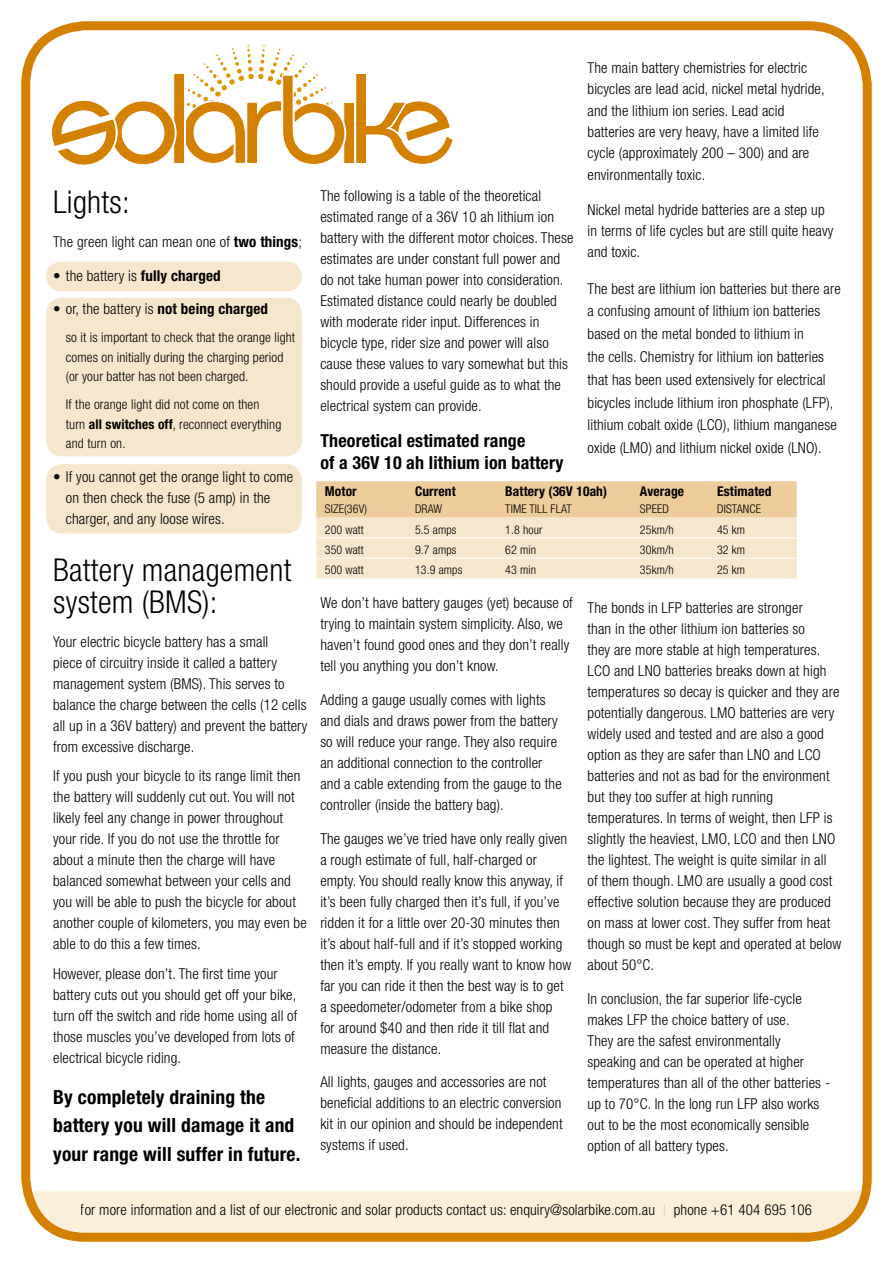
<style>
.page{position:relative;width:893px;height:1263px;background:#fff}
.page>*{position:absolute;margin:0;border:0;box-sizing:border-box;transform-origin:0 0}
.t1{font:300 condensed 31.5px/31.5px "Helvetica Neue LT Std";letter-spacing:.01em;color:#000}
.t2{font:700 condensed 19.5px/28.5px "Helvetica Neue LT Std";letter-spacing:.01em;color:#000}
.t3{font:700 condensed 18px/22.5px "Helvetica Neue LT Std";letter-spacing:.01em;color:#000}
.bullet{font:300 condensed 15px/21px "Helvetica Neue LT Std";letter-spacing:.01em;color:#000}
.body{font:300 condensed 15px "Helvetica Neue LT Std";letter-spacing:.01em;color:#000}
.sub_bullet{font:300 condensed 13.5px/19.5px "Helvetica Neue LT Std";letter-spacing:.01em;color:#000}
.body-2{font:700 condensed 13.5px "Helvetica Neue LT Std";letter-spacing:.01em;color:#000}
.body-3{font:300 condensed 12px "Helvetica Neue LT Std";letter-spacing:.01em;color:#000}
.s1{font-weight:700}
.s2{color:#d1d3d4}
</style>
<div class="page">
<div style="left:26px;top:1190px;width:841px;height:47px;background:#faefd9"></div>
<div style="left:21px;top:21px;width:851px;height:1221px;border:9px solid #d48000;border-radius:60px"></div>
<svg style="left:316px;top:481px;width:481px;height:97px;background:#f3dcb9"></svg>
<hr style="left:316px;top:537px;width:91px;height:1px;background:#fff">
<hr style="left:407px;top:537px;width:90px;height:1px;background:#fff">
<hr style="left:497px;top:537px;width:134px;height:1px;background:#fff">
<hr style="left:631px;top:537px;width:78px;height:1px;background:#fff">
<hr style="left:709px;top:537px;width:88px;height:1px;background:#fff">
<hr style="left:316px;top:558px;width:91px;height:1px;background:#fff">
<hr style="left:407px;top:558px;width:90px;height:1px;background:#fff">
<hr style="left:497px;top:558px;width:134px;height:1px;background:#fff">
<hr style="left:631px;top:558px;width:78px;height:1px;background:#fff">
<hr style="left:709px;top:558px;width:88px;height:1px;background:#fff">
<svg style="left:51px;top:45px;width:402px;height:121px"></svg>
<div style="left:46px;top:261px;width:256px;height:30px;background:#f6e6cc"></div>
<div style="left:46px;top:464px;width:256px;height:70px;background:#f6e6cc;border-radius:16px"></div>
<div style="left:46px;top:298px;width:256px;height:158px;background:#f6e6cc;border-radius:16px"></div>
<p class="t1" style="left:53px;top:186px;width:78px">Lights:</p>
<p class="body" style="left:53px;top:233px;width:250px">The green light can mean one of <span class="s1">two things</span>;</p>
<p class="bullet" style="left:53px;top:265px;width:169px">• the battery is <span class="s1">fully charged</span></p>
<p class="bullet" style="left:53px;top:298px;width:216px">• or, the battery is <span class="s1">not being charged</span></p>
<p class="sub_bullet" style="left:66px;top:328px;width:231px">so it is important to check that the orange light comes on initially during the charging period (or your batter has not been charged.</p>
<p class="sub_bullet" style="left:66px;top:395px;width:217px">If the orange light did not come on then turn <span class="s1">all switches off</span>, reconnect everything and turn on.</p>
<p class="bullet" style="left:66px;top:466px;width:229px;text-indent:-13px">• If you cannot get the orange light to come on then check the fuse (5 amp) in the charger, and any loose wires.</p>
<p class="t1" style="left:53px;top:554px;width:240px">Battery management system (BMS):</p>
<p class="bullet" style="left:53px;top:631px;width:256px">Your electric bicycle battery has a small<br>piece of circuitry inside it called a battery management system (BMS). This serves to balance the charge between the cells (12 cells all up in a 36V battery) and prevent the battery from excessive discharge.</p>
<p class="bullet" style="left:53px;top:765px;width:255px">If you push your bicycle to its range limit then the battery will suddenly cut out. You will not likely feel any change in power throughout your ride. If you do not use the throttle for about a minute then the charge will have balanced somewhat between your cells and you will be able to push the bicycle for about another couple of kilometers, you may even be able to do this a few times.</p>
<p class="bullet" style="left:53px;top:963px;width:246px">However, please don’t. The first time your battery cuts out you should get off your bike, turn off the switch and ride home using all of those muscles you’ve developed from lots of electrical bicycle riding.</p>
<p class="t2" style="left:53px;top:1082px;width:249px">By completely draining the battery you will damage it and your range will suffer in future.</p>
<p class="bullet" style="left:320px;top:185px;width:255px">The following is a table of the theoretical estimated range of a 36V 10 ah lithium ion battery with the different motor choices. These estimates are under constant full power and do not take human power into consideration.<br>Estimated distance could nearly be doubled with moderate rider input. Differences in bicycle type, rider size and power will also cause these values to vary somewhat but this should provide a useful guide as to what the electrical system can provide.</p>
<p class="t3" style="left:320px;top:429px;width:245px">Theoretical estimated range<br>of a 36V 10 ah lithium ion battery</p>
<p class="bullet" style="left:587px;top:57px;width:239px">The main battery chemistries for electric bicycles are lead acid, nickel metal hydride, and the lithium ion series. Lead acid batteries are very heavy, have a limited life cycle (approximately 200 – 300) and are environmentally toxic.</p>
<p class="bullet" style="left:587px;top:198px;width:247px">Nickel metal hydride batteries are a step up in terms of life cycles but are still quite heavy and toxic.</p>
<p class="bullet" style="left:587px;top:277px;width:255px;line-height:22.8px">The best are lithium ion batteries but there are a confusing amount of lithium ion batteries based on the metal bonded to lithium in<br>the cells. Chemistry for lithium ion batteries that has been used extensively for electrical bicycles include lithium iron phosphate (LFP), lithium cobalt oxide (LCO), lithium manganese oxide (LMO) and lithium nickel oxide (LNO).</p>
<p class="body-2" style="left:325px;top:483px;width:33px">Motor</p>
<p class="body-2" style="left:415px;top:483px;width:42px">Current</p>
<p class="body-2" style="left:505px;top:483px;width:103px">Battery (36V 10ah)</p>
<p class="body-2" style="left:640px;top:483px;width:46px">Average</p>
<p class="body-2" style="left:717px;top:483px;width:56px">Estimated</p>
<p class="body-3" style="left:325px;top:502px;width:44px">Size(36V)</p>
<p class="body-3" style="left:415px;top:502px;width:27px">draw</p>
<p class="body-3" style="left:505px;top:502px;width:7px">time</p>
<p class="body-3" style="left:529px;top:502px;width:6px">till</p>
<p class="body-3" style="left:551px;top:502px;width:20px">flat</p>
<p class="body-3" style="left:640px;top:502px;width:7px">speed</p>
<p class="body-3" style="left:717px;top:502px;width:33px">distance</p>
<p class="body-3" style="left:325px;top:522px;width:40px">200 watt</p>
<p class="body-3" style="left:415px;top:522px;width:43px">5.5 amps</p>
<p class="body-3" style="left:505px;top:522px;width:39px">1.8 hour</p>
<p class="body-3" style="left:640px;top:522px;width:35px">25km/h</p>
<p class="body-3" style="left:717px;top:522px;width:29px">45 km</p>
<p class="body-3" style="left:325px;top:543px;width:40px">350 watt</p>
<p class="body-3" style="left:415px;top:543px;width:43px">9.7 amps</p>
<p class="body-3" style="left:505px;top:543px;width:32px">62 min</p>
<p class="body-3" style="left:640px;top:543px;width:35px">30km/h</p>
<p class="body-3" style="left:717px;top:543px;width:29px">32 km</p>
<p class="body-3" style="left:325px;top:563px;width:40px">500 watt</p>
<p class="body-3" style="left:415px;top:563px;width:49px">13.9 amps</p>
<p class="body-3" style="left:505px;top:563px;width:32px">43 min</p>
<p class="body-3" style="left:640px;top:563px;width:35px">35km/h</p>
<p class="body-3" style="left:717px;top:563px;width:29px">25 km</p>
<p class="bullet" style="left:320px;top:592px;width:254px">We don’t have battery gauges (yet) because of trying to maintain system simplicity. Also, we haven’t found good ones and they don’t really tell you anything you don’t know.</p>
<p class="bullet" style="left:320px;top:689px;width:243px">Adding a gauge usually comes with lights and dials and draws power from the battery so will reduce your range. They also require an additional connection to the controller and a cable extending from the gauge to the controller (inside the battery bag).</p>
<p class="bullet" style="left:320px;top:827px;width:252px">The gauges we’ve tried have only really given a rough estimate of full, half-charged or empty. You should really know this anyway, if it’s been fully charged then it’s full, if you’ve ridden it for a little over 20-30 minutes then it’s about half-full and if it’s stopped working then it’s empty. If you really want to know how far you can ride it then the best way is to get a speedometer/odometer from a bike shop<br>for around $40 and then ride it till flat and measure the distance.</p>
<p class="bullet" style="left:320px;top:1071px;width:244px">All lights, gauges and accessories are not beneficial additions to an electric conversion kit in our opinion and should be independent systems if used.</p>
<p class="bullet" style="left:587px;top:597px;width:255px">The bonds in LFP batteries are stronger<br>than in the other lithium ion batteries so<br>they are more stable at high temperatures.<br>LCO and LNO batteries breaks down at high temperatures so decay is quicker and they are potentially dangerous. LMO batteries are very widely used and tested and are also a good option as they are safer than LNO and LCO batteries and not as bad for the environment but they too suffer at high running temperatures. In terms of weight, then LFP is slightly the heaviest, LMO, LCO and then LNO the lightest. The weight is quite similar in all<br>of them though. LMO are usually a good cost effective solution because they are produced on mass at lower cost. They suffer from heat though so must be kept and operated at below about 50°C.</p>
<p class="bullet" style="left:587px;top:988px;width:244px">In conclusion, the far superior life-cycle makes LFP the choice battery of use.<br>They are the safest environmentally speaking and can be operated at higher temperatures than all of the other batteries - up to 70°C. In the long run LFP also works out to be the most economically sensible option of all battery types.</p>
<p class="bullet" style="left:81px;top:1199px;width:733px">for more information and a list of our electronic and solar products contact us: enquiry@solarbike.com.au <span class="s2">|</span> phone +61 404 695 106</p>
</div>
